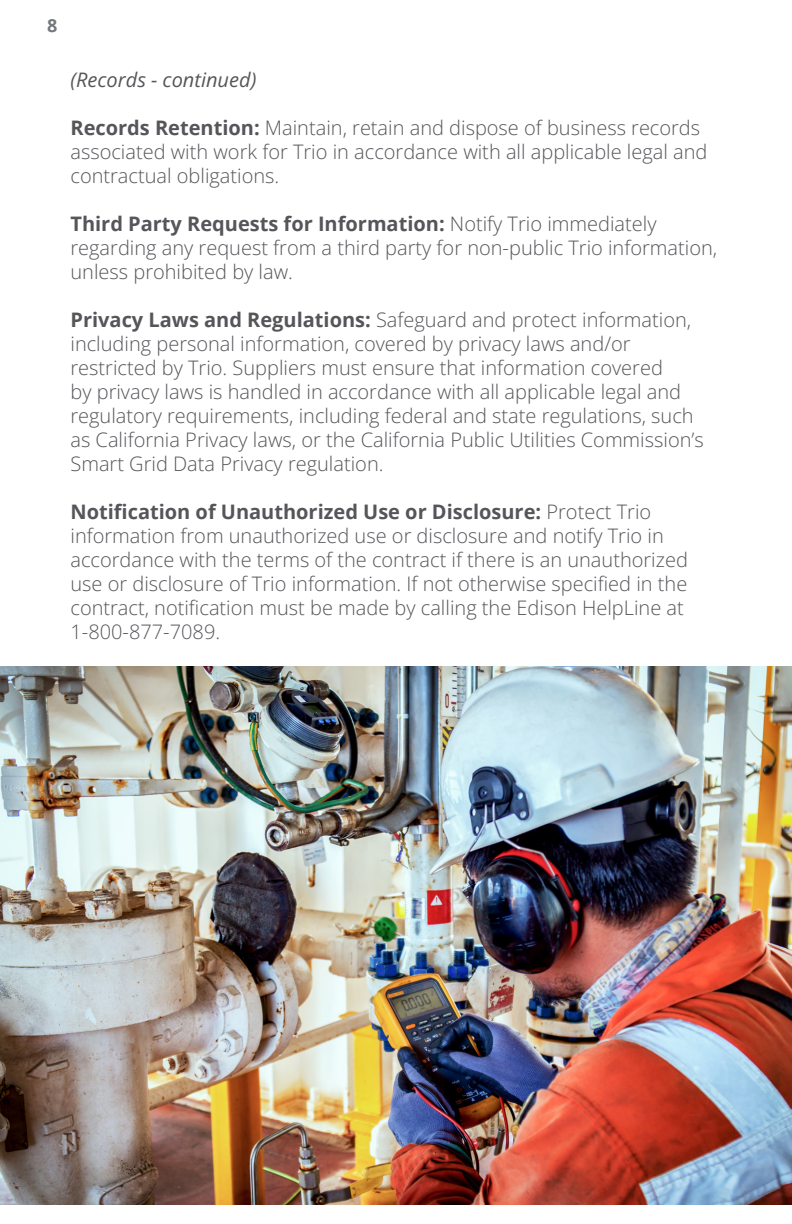
<style>
.page{position:relative;width:792px;height:1224px;background:#fff}
.page>*{position:absolute;margin:0;border:0;box-sizing:border-box;transform-origin:0 0}
.t1{font:20px/24px "Open Sans";color:#55565a}
.t2{font:italic 20px "Open Sans";color:#55565a}
.t3{font:700 18px "Open Sans";color:#74777b}
.s1{font-weight:700}
</style>
<div class="page">
<img style="left:0;top:666px;width:792px;height:539px">
<p class="t3" style="left:47px;top:12px;width:12px">8</p>
<p class="t2" style="left:71px;top:66px;width:187px">(Records - continued)</p>
<p class="t1" style="left:71px;top:116px;width:638px"><span class="s1">Records Retention:</span> Maintain, retain and dispose of business records associated with work for Trio in accordance with all applicable legal and contractual obligations.</p>
<p class="t1" style="left:71px;top:212px;width:648px"><span class="s1">Third Party Requests for Information:</span> Notify Trio immediately regarding any request from a third party for non-public Trio information, unless prohibited by law.</p>
<p class="t1" style="left:71px;top:308px;width:635px"><span class="s1">Privacy Laws and Regulations:</span> Safeguard and protect information, including personal information, covered by privacy laws and/or restricted by Trio. Suppliers must ensure that information covered<br>by privacy laws is handled in accordance with all applicable legal and regulatory requirements, including federal and state regulations, such as California Privacy laws, or the California Public Utilities Commission’s Smart Grid Data Privacy regulation.</p>
<p class="t1" style="left:71px;top:500px;width:619px"><span class="s1">Notification of Unauthorized Use or Disclosure:</span> Protect Trio information from unauthorized use or disclosure and notify Trio in accordance with the terms of the contract if there is an unauthorized use or disclosure of Trio information. If not otherwise specified in the contract, notification must be made by calling the Edison HelpLine at 1-800-877-7089.</p>
</div>
